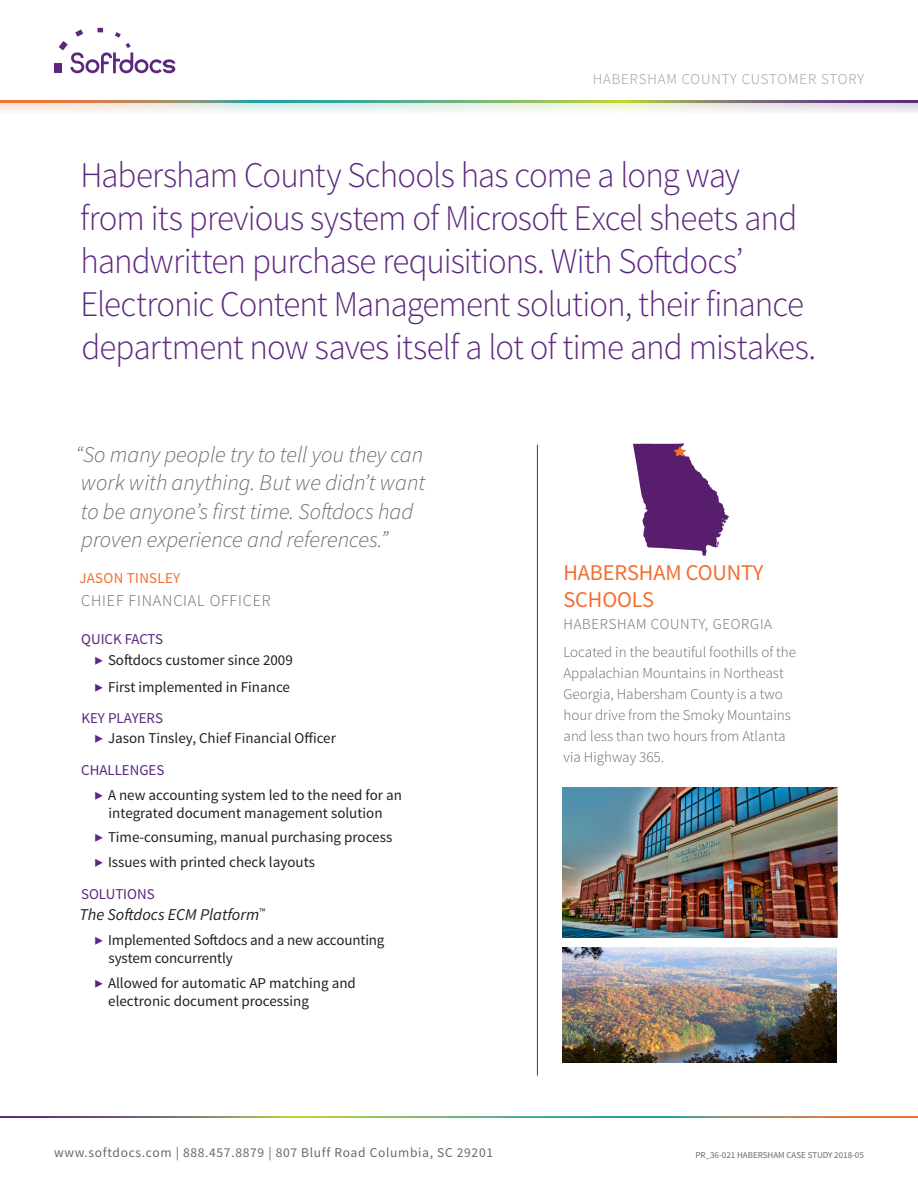
<style>
.page{position:relative;width:918px;height:1188px;background:#fff}
.page>*{position:absolute;margin:0;border:0;box-sizing:border-box;transform-origin:0 0}
.cover_title{font:300 36px/43.2px "Source Sans Pro";letter-spacing:-.025em;color:#5d277f}
.cover_opening_quote{font:italic 300 22.5px/28.5px "Source Sans Pro";color:#696870}
.cover_college_name{font:22.5px/27px "Source Sans Pro";letter-spacing:-.005em;color:#f36e30}
.t1{font:italic 16.5px "Source Sans Pro";color:#231f20}
.cover_opening_quote-2{font:300 16.35px "Source Sans Pro";letter-spacing:.05em;color:#696870}
.cover_quick_facts_bu{font:15px/18px "Source Sans Pro";color:#231f20}
.cover_college_info{font:300 15px/21px "Source Sans Pro";color:#696870}
.cover_quick_facts_he{font:15px "Source Sans Pro";color:#5d277f}
.header_subject{font:300 15px "Source Sans Pro";letter-spacing:.06em;color:#9699a1}
.cover_college_name-2{font:300 15px "Source Sans Pro";letter-spacing:.05em;color:#696870}
.cover_opening_quote-3{font:15px "Source Sans Pro";letter-spacing:.02em;color:#f36e30}
.footer_contact_info{font:13.5px "Source Sans Pro";letter-spacing:.05em;color:#696870}
.footer_doc_code{font:9px "Source Sans Pro";color:#696870}
.s1{color:#5d277f}
</style>
<div class="page">
<div style="left:54px;top:63px;width:7px;height:9px;background:#5d277f"></div>
<svg style="left:59px;top:28px;width:116px;height:45px"></svg>
<svg style="left:0;top:102px;width:918px;height:11px"></svg>
<svg style="left:0;top:100px;width:918px;height:2px"></svg>
<svg style="left:0;top:1116px;width:918px;height:2px"></svg>
<hr style="left:537px;top:445px;width:1px;height:631px;background:#5d277f">
<img style="left:562px;top:947px;width:275px;height:116px">
<img style="left:562px;top:788px;width:275px;height:149px">
<svg style="left:633px;top:444px;width:96px;height:112px"></svg>
<p class="header_subject" style="left:593px;top:70px;width:273px">HABERSHAM COUNTY CUSTOMER STORY</p>
<p class="cover_title" style="left:80px;top:153px;width:737px">Habersham County Schools has come a long way<br>from its previous system of Microsoft Excel sheets and handwritten purchase requisitions. With Softdocs’ Electronic Content Management solution, their finance department now saves itself a lot of time and mistakes.</p>
<p class="cover_opening_quote" style="left:75px;top:440px;width:351px">“So many people try to tell you they can work with anything. But we didn’t want to be anyone’s first time. Softdocs had proven experience and references.”</p>
<p class="cover_opening_quote-3" style="left:79px;top:569px;width:102px">JASON TINSLEY</p>
<p class="cover_opening_quote-2" style="left:81px;top:590px;width:191px">CHIEF FINANCIAL OFFICER</p>
<p class="cover_quick_facts_he" style="left:81px;top:630px;width:83px">QUICK FACTS</p>
<p class="cover_quick_facts_bu" style="left:94px;top:652px;width:200px"><span class="s1">▶</span> Softdocs customer since 2009</p>
<p class="cover_quick_facts_bu" style="left:94px;top:678px;width:197px"><span class="s1">▶</span> First implemented in Finance</p>
<p class="cover_quick_facts_he" style="left:81px;top:709px;width:83px">KEY PLAYERS</p>
<p class="cover_quick_facts_bu" style="left:94px;top:730px;width:243px"><span class="s1">▶</span> Jason Tinsley, Chief Financial Officer</p>
<p class="cover_quick_facts_he" style="left:81px;top:761px;width:85px">CHALLENGES</p>
<p class="cover_quick_facts_bu" style="left:94px;top:786px;width:309px;text-align:center"><span class="s1">▶</span> A new accounting system led to the need for an integrated document management solution</p>
<p class="cover_quick_facts_bu" style="left:94px;top:829px;width:299px"><span class="s1">▶</span> Time-consuming, manual purchasing process</p>
<p class="cover_quick_facts_bu" style="left:94px;top:853px;width:222px"><span class="s1">▶</span> Issues with printed check layouts</p>
<p class="cover_quick_facts_he" style="left:81px;top:884px;width:75px">SOLUTIONS</p>
<p class="t1" style="left:80px;top:905px;width:187px">The Softdocs ECM Platform<sup>™</sup></p>
<p class="cover_quick_facts_bu" style="left:109px;top:931px;width:277px;text-indent:-14px"><span class="s1">▶</span> Implemented Softdocs and a new accounting system concurrently</p>
<p class="cover_quick_facts_bu" style="left:108px;top:974px;width:249px;text-indent:-14px"><span class="s1">▶</span> Allowed for automatic AP matching and electronic document processing</p>
<p class="cover_college_name" style="left:564px;top:559px;width:201px">HABERSHAM COUNTY<br>SCHOOLS</p>
<p class="cover_college_name-2" style="left:564px;top:615px;width:210px">HABERSHAM COUNTY, GEORGIA</p>
<p class="cover_college_info" style="left:564px;top:642px;width:234px">Located in the beautiful foothills of the Appalachian Mountains in Northeast Georgia, Habersham County is a two hour drive from the Smoky Mountains and less than two hours from Atlanta via Highway 365.</p>
<p class="footer_contact_info" style="left:54px;top:1144px;width:441px">www.softdocs.com | 888.457.8879 | 807 Bluff Road Columbia, SC 29201</p>
<p class="footer_doc_code" style="left:695px;top:1150px;width:170px">PR_36-021 HABERSHAM CASE STUDY 2018-05</p>
</div>
